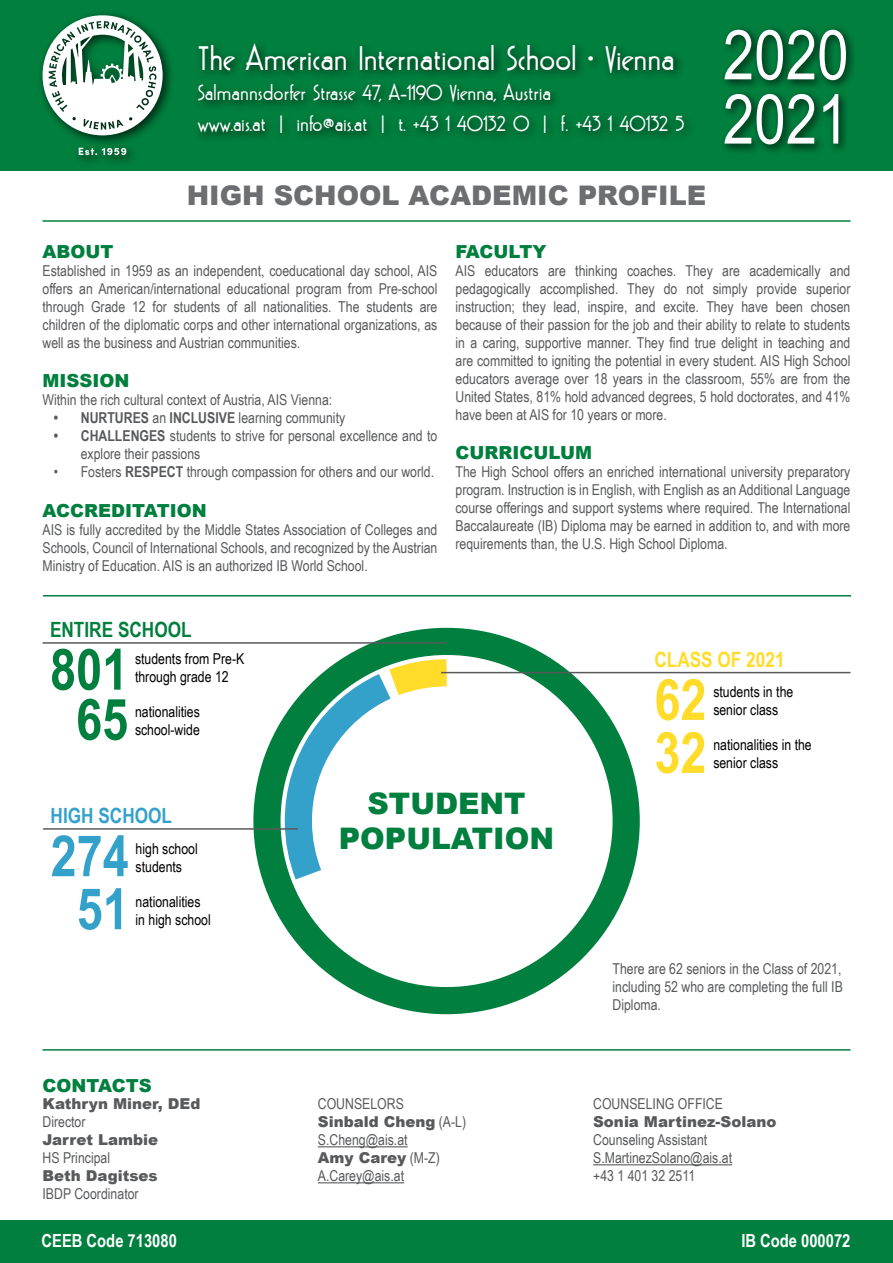
<style>
.page{position:relative;width:893px;height:1263px;background:#fff}
.page>*{position:absolute;margin:0;border:0;box-sizing:border-box;transform-origin:0 0}
.t1{font:69px/64.2px "Arial Narrow";color:#fff}
.t2{font:700 57.15px "Arial Narrow";color:#007f3e}
.t3{font:700 57.15px "Arial Narrow";color:#34a1cb}
.t4{font:700 57.15px "Arial Narrow";color:#ffdc29}
.t5{font:700 40.05px "Kaptiva";color:#fff}
.t6{font:900 29.7px/35.5px "Arial";color:#007f3e;text-align:center}
.t7{font:900 27px "Arial";color:#6d6e71}
.t8{font:700 25.5px/30.6px "Kaptiva";color:#fff}
.t9{font:700 21px "Arial Narrow";color:#007f3e}
.t10{font:700 21px "Arial Narrow";color:#ffdc29}
.t11{font:700 21px "Arial Narrow";color:#34a1cb}
.t12{font:900 18px "Arial";color:#007f3e}
.t13{font:700 18px "Arial Narrow";color:#fff}
.t14{font:15px/18px "Arial Narrow";color:#58595b;text-align:justify}
.t15{font:15px/18px "Arial Narrow";color:#000}
.t16{font:900 15px "Arial";color:#58595b}
.s1{font-weight:700}
.s2{font-family:"Arial Narrow";font-weight:400}
</style>
<div class="page">
<div style="left:0;top:0;width:893px;height:170px;background:#007f3e"></div>
<div style="left:720px;top:24px;width:137px;height:131px;background:#000;opacity:.75"></div>
<div style="left:193px;top:39px;width:502px;height:104px;background:#000;opacity:.75"></div>
<div style="left:0;top:1220px;width:893px;height:43px;background:#007f3e"></div>
<hr style="left:43px;top:220px;width:807px;height:2px;background:#007f3e">
<hr style="left:43px;top:1049px;width:807px;height:2px;background:#007f3e">
<hr style="left:318px;top:1146px;width:90px;height:1px;background:#58595b">
<hr style="left:318px;top:1182px;width:86px;height:1px;background:#58595b">
<hr style="left:593px;top:1164px;width:139px;height:1px;background:#58595b">
<hr style="left:43px;top:595px;width:808px;height:1px;background:#007f3e">
<div style="left:253px;top:628px;width:387px;height:386px;border:27px solid #007f3e;border-radius:50%"></div>
<svg style="left:271px;top:646px;width:203px;height:264px"></svg>
<hr style="left:43px;top:642px;width:403px;height:2px;background:#58595b">
<hr style="left:43px;top:828px;width:255px;height:2px;background:#58595b">
<hr style="left:441px;top:672px;width:409px;height:1px;background:#58595b">
<div style="left:37px;top:9px;width:138px;height:158px;background:#000;opacity:.75"></div>
<svg style="left:43px;top:15px;width:120px;height:120px"></svg>
<svg style="left:79px;top:148px;width:47px;height:7px"></svg>
<h3 class="t5" style="left:198px;top:39px;width:479px">The American International School · Vienna</h3>
<h3 class="t8" style="left:198px;top:79px;width:488px">Salmannsdorfer Strasse 47, A-1190 Vienna, Austria<br>www.ais.at | info@ais.at | t. +43 1 40132 0 | f. +43 1 40132 5</h3>
<h3 class="t7" style="left:187px;top:176px;width:521px">HIGH SCHOOL ACADEMIC PROFILE</h3>
<h1 class="t1" style="left:723px;top:20px;width:127px">2020<br>2021</h1>
<p class="t12" style="left:43px;top:238px;width:72px">ABOUT</p>
<p class="t14" style="left:43px;top:261px;width:396px">Established in 1959 as an independent, coeducational day school, AIS offers an American/international educational program from Pre-school through Grade 12 for students of all nationalities. The students are children of the diplomatic corps and other international organizations, as well as the business and Austrian communities.</p>
<p class="t12" style="left:43px;top:368px;width:88px">MISSION</p>
<p class="t14" style="left:43px;top:390px;width:291px">Within the rich cultural context of Austria, AIS Vienna:</p>
<p class="t14" style="left:54px;top:408px;width:293px"><span class="s1">• NURTURES</span> an <span class="s1">INCLUSIVE</span> learning community</p>
<p class="t14" style="left:81px;top:426px;width:358px;text-indent:-27px"><span class="s1">• CHALLENGES</span> students to strive for personal excellence and to explore their passions</p>
<p class="t14" style="left:54px;top:462px;width:382px">• Fosters <span class="s1">RESPECT</span> through compassion for others and our world.</p>
<p class="t12" style="left:43px;top:497px;width:166px">ACCREDITATION</p>
<p class="t14" style="left:43px;top:520px;width:396px">AIS is fully accredited by the Middle States Association of Colleges and Schools, Council of International Schools, and recognized by the Austrian Ministry of Education. AIS is an authorized IB World School.</p>
<p class="t12" style="left:455px;top:238px;width:93px">FACULTY</p>
<p class="t14" style="left:455px;top:261px;width:396px">AIS educators are thinking coaches. They are academically and pedagogically accomplished. They do not simply provide superior instruction; they lead, inspire, and excite. They have been chosen because of their passion for the job and their ability to relate to students in a caring, supportive manner. They find true delight in teaching and are committed to igniting the potential in every student. AIS High School educators average over 18 years in the classroom, 55% are from the United States, 81% hold advanced degrees, 5 hold doctorates, and 41% have been at AIS for 10 years or more.</p>
<p class="t12" style="left:455px;top:440px;width:138px">CURRICULUM</p>
<p class="t14" style="left:455px;top:462px;width:396px">The High School offers an enriched international university preparatory program. Instruction is in English, with English as an Additional Language course offerings and support systems where required. The International Baccalaureate (IB) Diploma may be earned in addition to, and with more requirements than, the U.S. High School Diploma.</p>
<h3 class="t9" style="left:50px;top:614px;width:143px">ENTIRE SCHOOL</h3>
<h2 class="t2" style="left:50px;top:626px;width:80px">801</h2>
<p class="t15" style="left:135px;top:649px;width:111px">students from Pre-K through grade 12</p>
<h2 class="t2" style="left:76px;top:676px;width:54px">65</h2>
<p class="t15" style="left:135px;top:702px;width:66px">nationalities school-wide</p>
<h3 class="t10" style="left:654px;top:644px;width:132px">CLASS OF 2021</h3>
<h2 class="t4" style="left:654px;top:656px;width:54px">62</h2>
<p class="t15" style="left:713px;top:682px;width:82px">students in the senior class</p>
<h2 class="t4" style="left:654px;top:709px;width:54px">32</h2>
<p class="t15" style="left:713px;top:735px;width:100px">nationalities in the senior class</p>
<h3 class="t11" style="left:51px;top:800px;width:123px">HIGH SCHOOL</h3>
<h2 class="t3" style="left:51px;top:813px;width:80px">274</h2>
<p class="t15" style="left:136px;top:839px;width:64px">high school students</p>
<h2 class="t3" style="left:77px;top:866px;width:54px">51</h2>
<p class="t15" style="left:136px;top:892px;width:77px">nationalities in high school</p>
<p class="t12" style="left:43px;top:1072px;width:111px">CONTACTS</p>
<p class="t16" style="left:43px;top:1093px;width:159px">Kathryn Miner, DEd</p>
<p class="t14" style="left:43px;top:1112px;width:45px">Director</p>
<p class="t16" style="left:43px;top:1129px;width:117px">Jarret Lambie</p>
<p class="t14" style="left:43px;top:1148px;width:69px">HS Principal</p>
<p class="t16" style="left:43px;top:1165px;width:117px">Beth Dagitses</p>
<p class="t14" style="left:43px;top:1184px;width:98px">IBDP Coordinator</p>
<h3 class="t6" style="left:339px;top:784px;width:217px">STUDENT<br>POPULATION</h3>
<p class="t14" style="left:318px;top:1094px;width:88px">COUNSELORS</p>
<p class="t16" style="left:318px;top:1111px;width:150px">Sinbald Cheng <span class="s2">(A-L)</span></p>
<p class="t14" style="left:318px;top:1130px;width:91px">S.Cheng@ais.at</p>
<p class="t16" style="left:318px;top:1147px;width:124px">Amy Carey <span class="s2">(M-Z)</span></p>
<p class="t14" style="left:318px;top:1166px;width:88px">A.Carey@ais.at</p>
<p class="t14" style="left:612px;top:959px;width:232px">There are 62 seniors in the Class of 2021, including 52 who are completing the full IB Diploma.</p>
<p class="t14" style="left:593px;top:1094px;width:131px">COUNSELING OFFICE</p>
<p class="t16" style="left:593px;top:1111px;width:185px">Sonia Martinez-Solano</p>
<p class="t14" style="left:593px;top:1130px;width:140px;text-align:left">Counseling Assistant<br>S.MartinezSolano@ais.at +43 1 401 32 2511</p>
<p class="t13" style="left:42px;top:1227px;width:137px">CEEB Code 713080</p>
<p class="t13" style="left:741px;top:1227px;width:111px">IB Code 000072</p>
</div>
